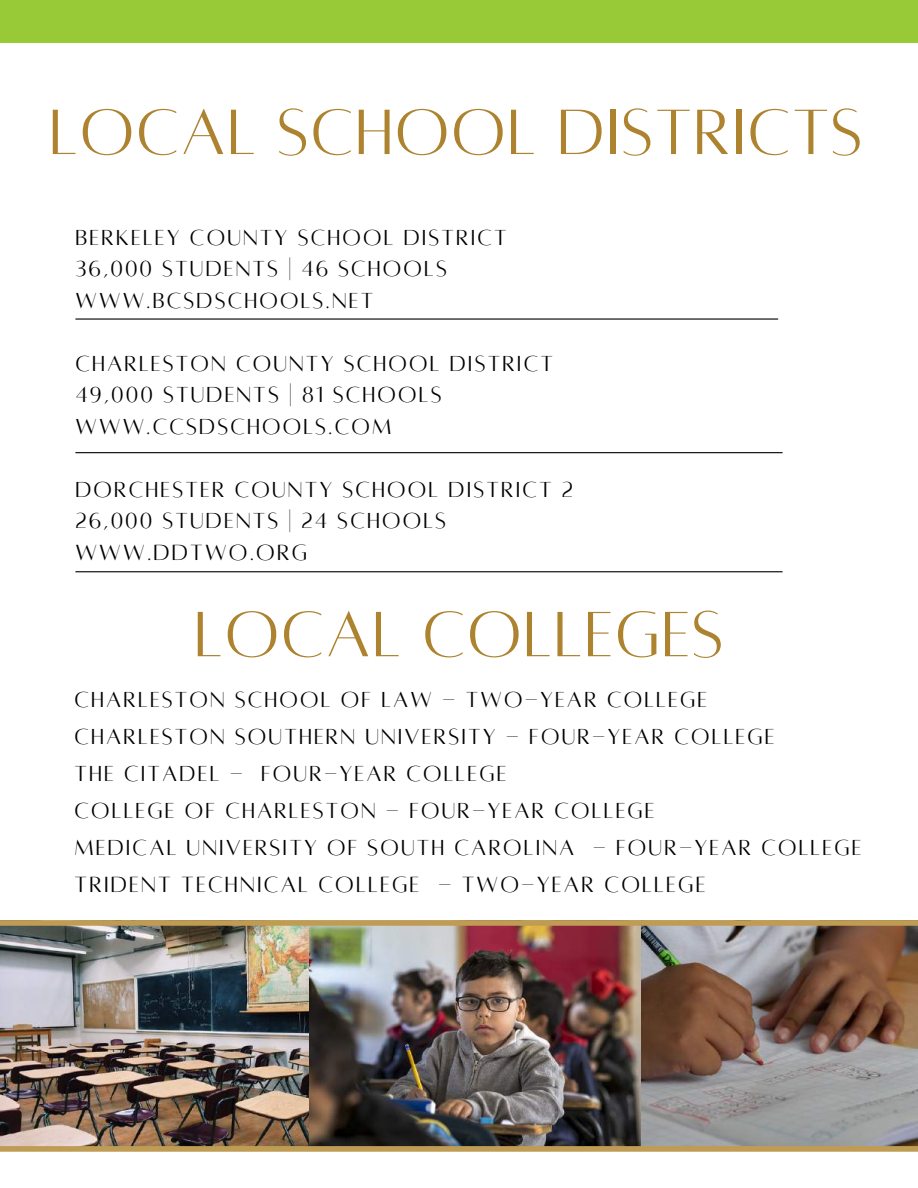
<style>
.page{position:relative;width:918px;height:1188px;background:#fff}
.page>*{position:absolute;margin:0;border:0;box-sizing:border-box;transform-origin:0 0}
.t1{font:70.5px "Alta regular";letter-spacing:.025em;color:#ad8330}
.t2{font:24.3px "Alta regular";letter-spacing:.085em;color:#000}
.t3{font:24px/31.5px "Alta regular";letter-spacing:.085em;color:#000}
</style>
<div class="page">
<img style="left:0;top:926px;width:309px;height:220px">
<img style="left:309px;top:926px;width:332px;height:220px">
<img style="left:641px;top:926px;width:277px;height:220px">
<div style="left:0;top:0;width:918px;height:43px;background:#97ca36"></div>
<div style="left:0;top:920px;width:918px;height:6px;background:#bf9c54"></div>
<div style="left:0;top:1146px;width:918px;height:6px;background:#bf9c54"></div>
<hr style="left:75px;top:318px;width:703px;height:2px;background:#000">
<hr style="left:75px;top:452px;width:708px;height:1px;background:#000">
<hr style="left:75px;top:571px;width:708px;height:1px;background:#000">
<h1 class="t1" style="left:49px;top:98px;width:815px">LOCAL SCHOOL DISTRICTS</h1>
<p class="t3" style="left:75px;top:222px;width:433px">BERKELEY COUNTY SCHOOL DISTRICT<br>36,000 STUDENTS | 46 SCHOOLS<br>WWW.BCSDSCHOOLS.NET</p>
<p class="t3" style="left:75px;top:348px;width:479px">CHARLESTON COUNTY SCHOOL DISTRICT<br>49,000 STUDENTS | 81 SCHOOLS<br>WWW.CCSDSCHOOLS.COM</p>
<p class="t3" style="left:75px;top:474px;width:499px">DORCHESTER COUNTY SCHOOL DISTRICT 2<br>26,000 STUDENTS | 24 SCHOOLS</p>
<p class="t2" style="left:75px;top:540px;width:233px">WWW.DDTWO.ORG</p>
<h1 class="t1" style="left:194px;top:600px;width:531px">LOCAL COLLEGES</h1>
<p class="t3" style="left:75px;top:681px;width:789px;line-height:37.2px">CHARLESTON SCHOOL OF LAW - TWO-YEAR COLLEGE CHARLESTON SOUTHERN UNIVERSITY - FOUR-YEAR COLLEGE<br>THE CITADEL - FOUR-YEAR COLLEGE<br>COLLEGE OF CHARLESTON - FOUR-YEAR COLLEGE<br>MEDICAL UNIVERSITY OF SOUTH CAROLINA - FOUR-YEAR COLLEGE</p>
<p class="t2" style="left:75px;top:873px;width:633px">TRIDENT TECHNICAL COLLEGE - TWO-YEAR COLLEGE</p>
</div>
